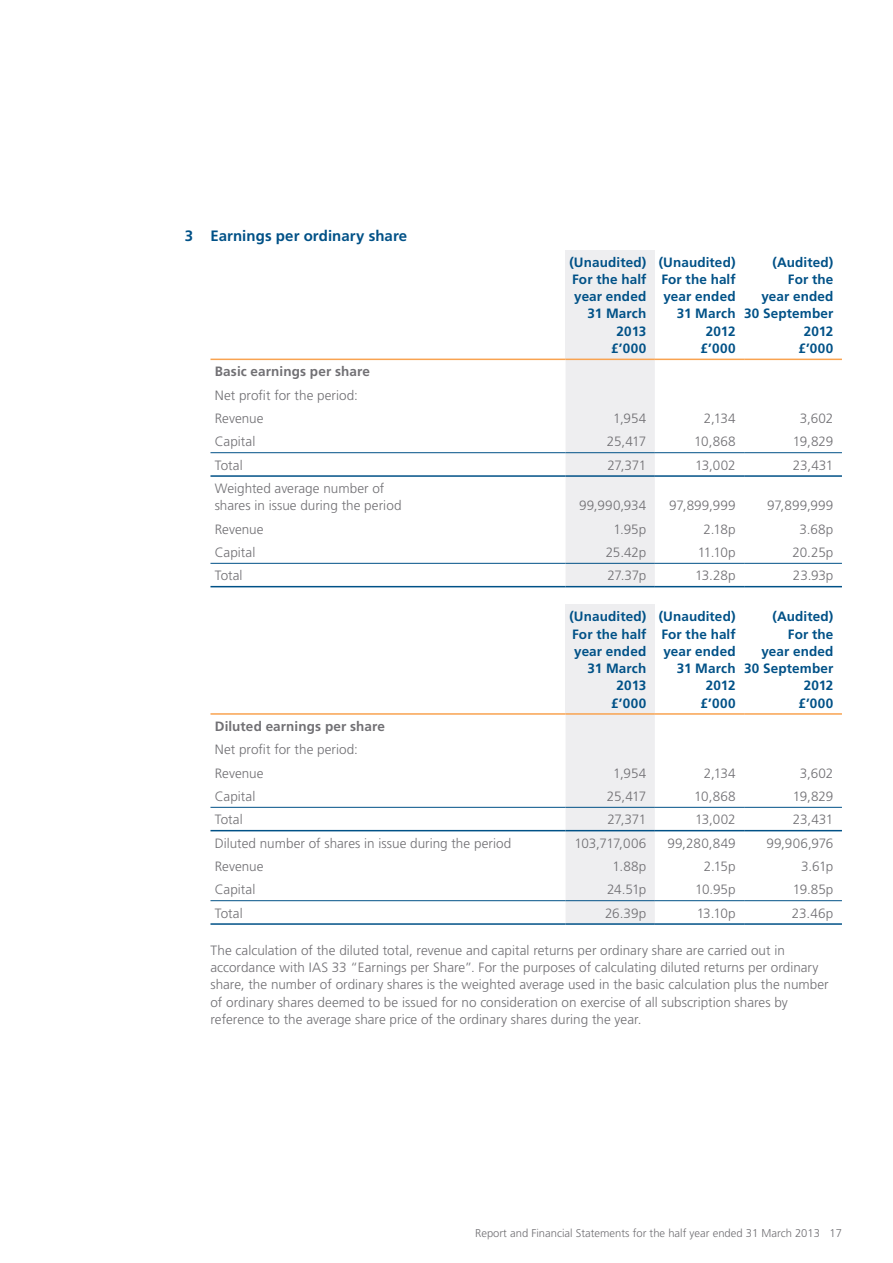
<style>
.page{position:relative;width:893px;height:1263px;background:#fff}
.page>*{position:absolute;margin:0;border:0;box-sizing:border-box;transform-origin:0 0}
.t1{font:700 15px "Frutiger";letter-spacing:.005em;color:#005187}
.t2{font:300 13.5px/17.2px "Frutiger";color:#717074}
.t3{font:700 13.5px/17.2px "Frutiger";letter-spacing:.01em;color:#005187;text-align:right}
.t4{font:700 13.5px "Frutiger";letter-spacing:.01em;color:#717074}
.t5{font:300 13.5px "Frutiger";letter-spacing:-.025em;color:#717074}
.t6{font:300 11.25px "Frutiger";color:#717074}
</style>
<div class="page">
<div style="left:566px;top:250px;width:89px;height:109px;background:#eeeef0"></div>
<div style="left:566px;top:360px;width:89px;height:226px;background:#eeeef0"></div>
<hr style="left:210px;top:475px;width:356px;height:2px;background:#005187">
<hr style="left:566px;top:475px;width:89px;height:2px;background:#005187">
<hr style="left:655px;top:475px;width:89px;height:2px;background:#005187">
<hr style="left:744px;top:475px;width:98px;height:2px;background:#005187">
<hr style="left:210px;top:359px;width:356px;height:1px;background:#f9a350">
<hr style="left:566px;top:359px;width:89px;height:1px;background:#f9a350">
<hr style="left:655px;top:359px;width:89px;height:1px;background:#f9a350">
<hr style="left:744px;top:359px;width:98px;height:1px;background:#f9a350">
<hr style="left:210px;top:452px;width:356px;height:1px;background:#005187">
<hr style="left:566px;top:452px;width:89px;height:1px;background:#005187">
<hr style="left:655px;top:452px;width:89px;height:1px;background:#005187">
<hr style="left:744px;top:452px;width:98px;height:1px;background:#005187">
<hr style="left:210px;top:563px;width:356px;height:1px;background:#005187">
<hr style="left:566px;top:563px;width:89px;height:1px;background:#005187">
<hr style="left:655px;top:563px;width:89px;height:1px;background:#005187">
<hr style="left:744px;top:563px;width:98px;height:1px;background:#005187">
<hr style="left:210px;top:586px;width:356px;height:1px;background:#005187">
<hr style="left:566px;top:586px;width:89px;height:1px;background:#005187">
<hr style="left:655px;top:586px;width:89px;height:1px;background:#005187">
<hr style="left:744px;top:586px;width:98px;height:1px;background:#005187">
<div style="left:566px;top:604px;width:89px;height:110px;background:#eeeef0"></div>
<div style="left:566px;top:715px;width:89px;height:208px;background:#eeeef0"></div>
<hr style="left:210px;top:713px;width:356px;height:2px;background:#f9a350">
<hr style="left:566px;top:713px;width:89px;height:2px;background:#f9a350">
<hr style="left:655px;top:713px;width:89px;height:2px;background:#f9a350">
<hr style="left:744px;top:713px;width:98px;height:2px;background:#f9a350">
<hr style="left:210px;top:807px;width:356px;height:1px;background:#005187">
<hr style="left:566px;top:807px;width:89px;height:1px;background:#005187">
<hr style="left:655px;top:807px;width:89px;height:1px;background:#005187">
<hr style="left:744px;top:807px;width:98px;height:1px;background:#005187">
<hr style="left:210px;top:900px;width:356px;height:1px;background:#005187">
<hr style="left:566px;top:900px;width:89px;height:1px;background:#005187">
<hr style="left:655px;top:900px;width:89px;height:1px;background:#005187">
<hr style="left:744px;top:900px;width:98px;height:1px;background:#005187">
<hr style="left:210px;top:830px;width:356px;height:1px;background:#005187">
<hr style="left:566px;top:830px;width:89px;height:1px;background:#005187">
<hr style="left:655px;top:830px;width:89px;height:1px;background:#005187">
<hr style="left:744px;top:830px;width:98px;height:1px;background:#005187">
<hr style="left:210px;top:923px;width:356px;height:2px;background:#005187">
<hr style="left:566px;top:923px;width:89px;height:2px;background:#005187">
<hr style="left:655px;top:923px;width:89px;height:2px;background:#005187">
<hr style="left:744px;top:923px;width:98px;height:2px;background:#005187">
<p class="t1" style="left:185px;top:227px;width:224px">3 Earnings per ordinary share</p>
<p class="t4" style="left:215px;top:364px;width:157px">Basic earnings per share</p>
<p class="t2" style="left:215px;top:383px;width:145px;line-height:23.4px">Net profit for the period:<br>Revenue</p>
<p class="t3" style="left:569px;top:253px;width:78px">(Unaudited)<br>For the half year ended<br>31 March<br>2013<br>£’000</p>
<p class="t3" style="left:659px;top:253px;width:78px">(Unaudited)<br>For the half year ended<br>31 March<br>2012<br>£’000</p>
<p class="t3" style="left:744px;top:253px;width:91px">(Audited)<br>For the<br>year ended<br>30 September<br>2012<br>£’000</p>
<p class="t2" style="left:613px;top:410px;width:35px">1,954</p>
<p class="t2" style="left:704px;top:410px;width:33px">2,134</p>
<p class="t2" style="left:800px;top:410px;width:35px">3,602</p>
<p class="t2" style="left:215px;top:433px;width:42px">Capital</p>
<p class="t2" style="left:607px;top:433px;width:41px">25,417</p>
<p class="t2" style="left:694px;top:433px;width:43px">10,868</p>
<p class="t2" style="left:793px;top:433px;width:42px">19,829</p>
<p class="t2" style="left:215px;top:456px;width:29px">Total</p>
<p class="t2" style="left:607px;top:456px;width:40px">27,371</p>
<p class="t2" style="left:695px;top:456px;width:42px">13,002</p>
<p class="t2" style="left:793px;top:456px;width:42px">23,431</p>
<p class="t2" style="left:215px;top:480px;width:188px">Weighted average number of shares in issue during the period</p>
<p class="t2" style="left:579px;top:497px;width:69px">99,990,934</p>
<p class="t2" style="left:669px;top:497px;width:68px">97,899,999</p>
<p class="t2" style="left:767px;top:497px;width:68px">97,899,999</p>
<p class="t2" style="left:215px;top:520px;width:50px">Revenue</p>
<p class="t2" style="left:613px;top:520px;width:34px">1.95p</p>
<p class="t2" style="left:704px;top:520px;width:34px">2.18p</p>
<p class="t2" style="left:799px;top:520px;width:36px">3.68p</p>
<p class="t2" style="left:215px;top:544px;width:42px">Capital</p>
<p class="t2" style="left:606px;top:544px;width:42px">25.42p</p>
<p class="t2" style="left:698px;top:544px;width:39px">11.10p</p>
<p class="t2" style="left:792px;top:544px;width:43px">20.25p</p>
<p class="t2" style="left:215px;top:567px;width:29px">Total</p>
<p class="t2" style="left:607px;top:567px;width:40px">27.37p</p>
<p class="t2" style="left:695px;top:567px;width:42px">13.28p</p>
<p class="t2" style="left:793px;top:567px;width:42px">23.93p</p>
<p class="t3" style="left:569px;top:608px;width:78px">(Unaudited)<br>For the half year ended<br>31 March<br>2013<br>£’000</p>
<p class="t3" style="left:659px;top:608px;width:78px">(Unaudited)<br>For the half year ended<br>31 March<br>2012<br>£’000</p>
<p class="t3" style="left:744px;top:608px;width:91px">(Audited)<br>For the<br>year ended<br>30 September<br>2012<br>£’000</p>
<p class="t4" style="left:215px;top:718px;width:172px">Diluted earnings per share</p>
<p class="t2" style="left:215px;top:738px;width:145px;line-height:23.4px">Net profit for the period:<br>Revenue</p>
<p class="t2" style="left:613px;top:764px;width:35px">1,954</p>
<p class="t2" style="left:704px;top:764px;width:33px">2,134</p>
<p class="t2" style="left:800px;top:764px;width:35px">3,602</p>
<p class="t2" style="left:215px;top:788px;width:42px">Capital</p>
<p class="t2" style="left:607px;top:788px;width:41px">25,417</p>
<p class="t2" style="left:694px;top:788px;width:43px">10,868</p>
<p class="t2" style="left:793px;top:788px;width:42px">19,829</p>
<p class="t2" style="left:215px;top:811px;width:29px">Total</p>
<p class="t2" style="left:607px;top:811px;width:40px">27,371</p>
<p class="t2" style="left:695px;top:811px;width:42px">13,002</p>
<p class="t2" style="left:793px;top:811px;width:42px">23,431</p>
<p class="t2" style="left:215px;top:834px;width:298px">Diluted number of shares in issue during the period</p>
<p class="t5" style="left:574px;top:835px;width:73px">103,717,006</p>
<p class="t2" style="left:667px;top:834px;width:70px">99,280,849</p>
<p class="t2" style="left:766px;top:834px;width:69px">99,906,976</p>
<p class="t2" style="left:215px;top:858px;width:50px">Revenue</p>
<p class="t2" style="left:613px;top:858px;width:35px">1.88p</p>
<p class="t2" style="left:704px;top:858px;width:33px">2.15p</p>
<p class="t2" style="left:801px;top:858px;width:34px">3.61p</p>
<p class="t2" style="left:215px;top:881px;width:42px">Capital</p>
<p class="t2" style="left:607px;top:881px;width:41px">24.51p</p>
<p class="t2" style="left:695px;top:881px;width:42px">10.95p</p>
<p class="t2" style="left:793px;top:881px;width:42px">19.85p</p>
<p class="t2" style="left:215px;top:904px;width:29px">Total</p>
<p class="t2" style="left:605px;top:904px;width:43px">26.39p</p>
<p class="t2" style="left:697px;top:904px;width:40px">13.10p</p>
<p class="t2" style="left:792px;top:904px;width:43px">23.46p</p>
<p class="t2" style="left:210px;top:941px;width:620px">The calculation of the diluted total, revenue and capital returns per ordinary share are carried out in accordance with IAS 33 “Earnings per Share”. For the purposes of calculating diluted returns per ordinary share, the number of ordinary shares is the weighted average used in the basic calculation plus the number of ordinary shares deemed to be issued for no consideration on exercise of all subscription shares by reference to the average share price of the ordinary shares during the year.</p>
<p class="t6" style="left:475px;top:1227px;width:368px">Report and Financial Statements for the half year ended 31 March 2013 17</p>
</div>
